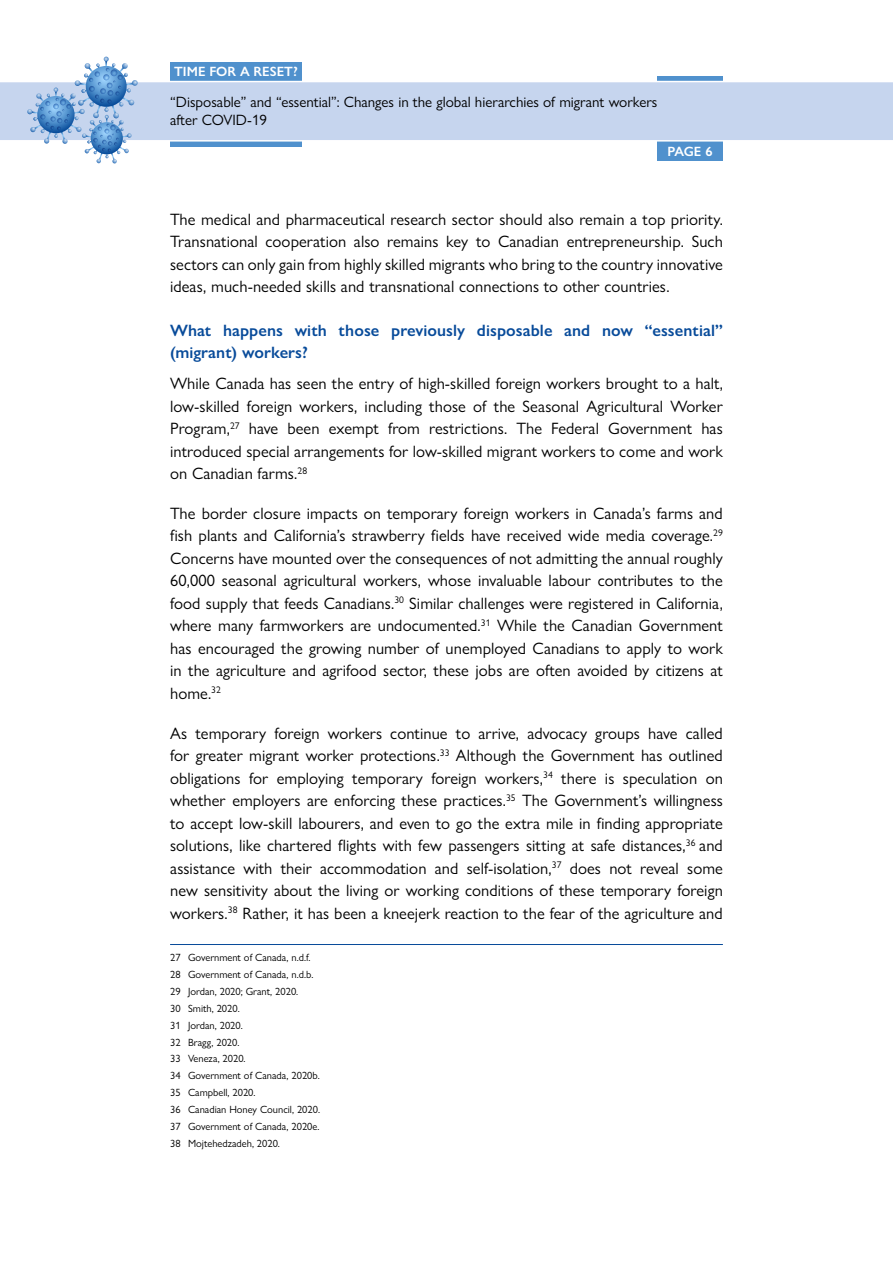
<style>
.page{position:relative;width:893px;height:1263px;background:#fff}
.page>*{position:absolute;margin:0;border:0;box-sizing:border-box;transform-origin:0 0}
.Body_text{font:16.5px/22.5px "Gill Sans Nova";letter-spacing:.005em;color:#000;text-align:justify}
.Subhead{font:600 16.5px/22.5px "Gill Sans Nova";letter-spacing:.005em;color:#084b9a}
.t1{font:15px/18px "Gill Sans Nova";color:#000}
.t2{font:600 13.5px "Gill Sans Nova";color:#fff}
.footnote{font:10.5px "Gill Sans Nova";color:#000}
</style>
<div class="page">
<div style="left:657px;top:76px;width:66px;height:85px;background:#5091cd"></div>
<div style="left:170px;top:62px;width:132px;height:84px;background:#5091cd"></div>
<div style="left:0;top:81px;width:893px;height:61px;background:#c6d5ee"></div>
<svg style="left:27px;top:57px;width:111px;height:106px"></svg>
<hr style="left:170px;top:944px;width:553px;height:1px;background:#084b9a">
<p class="t2" style="left:174px;top:63px;width:125px">TIME FOR A RESET?</p>
<p class="t1" style="left:170px;top:93px;width:489px">“Disposable” and “essential”: Changes in the global hierarchies of migrant workers after COVID-19</p>
<p class="t2" style="left:667px;top:143px;width:47px">PAGE 6</p>
<p class="Body_text" style="left:170px;top:208px;width:554px">The medical and pharmaceutical research sector should also remain a top priority.<br>Transnational cooperation also remains key to Canadian entrepreneurship. Such sectors can only gain from highly skilled migrants who bring to the country innovative ideas, much-needed skills and transnational connections to other countries.</p>
<p class="Subhead" style="left:170px;top:319px;width:554px">What happens with those previously disposable and now “essential” (migrant) workers?</p>
<p class="Body_text" style="left:170px;top:372px;width:554px">While Canada has seen the entry of high-skilled foreign workers brought to a halt, low-skilled foreign workers, including those of the Seasonal Agricultural Worker Program,<sup>27</sup> have been exempt from restrictions. The Federal Government has introduced special arrangements for low-skilled migrant workers to come and work on Canadian farms.<sup>28</sup></p>
<p class="Body_text" style="left:170px;top:502px;width:554px">The border closure impacts on temporary foreign workers in Canada’s farms and fish plants and California’s strawberry fields have received wide media coverage.<sup>29<br></sup>Concerns have mounted over the consequences of not admitting the annual roughly 60,000 seasonal agricultural workers, whose invaluable labour contributes to the food supply that feeds Canadians.<sup>30</sup> Similar challenges were registered in California, where many farmworkers are undocumented.<sup>31</sup> While the Canadian Government has encouraged the growing number of unemployed Canadians to apply to work in the agriculture and agrifood sector, these jobs are often avoided by citizens at home.<sup>32</sup></p>
<p class="Body_text" style="left:170px;top:721px;width:554px">As temporary foreign workers continue to arrive, advocacy groups have called for greater migrant worker protections.<sup>33</sup> Although the Government has outlined obligations for employing temporary foreign workers,<sup>34</sup> there is speculation on whether employers are enforcing these practices.<sup>35</sup> The Government’s willingness to accept low-skill labourers, and even to go the extra mile in finding appropriate solutions, like chartered flights with few passengers sitting at safe distances,<sup>36</sup> and assistance with their accommodation and self-isolation,<sup>37</sup> does not reveal some new sensitivity about the living or working conditions of these temporary foreign workers.<sup>38</sup> Rather, it has been a kneejerk reaction to the fear of the agriculture and</p>
<p class="footnote" style="left:170px;top:951px;width:142px">27 Government of Canada, n.d.f.</p>
<p class="footnote" style="left:170px;top:968px;width:145px">28 Government of Canada, n.d.b.</p>
<p class="footnote" style="left:170px;top:985px;width:130px">29 Jordan, 2020; Grant, 2020.</p>
<p class="footnote" style="left:170px;top:1002px;width:71px">30 Smith, 2020.</p>
<p class="footnote" style="left:170px;top:1019px;width:74px">31 Jordan, 2020.</p>
<p class="footnote" style="left:170px;top:1036px;width:71px">32 Bragg, 2020.</p>
<p class="footnote" style="left:170px;top:1052px;width:77px">33 Veneza, 2020.</p>
<p class="footnote" style="left:170px;top:1069px;width:151px">34 Government of Canada, 2020b.</p>
<p class="footnote" style="left:170px;top:1086px;width:87px">35 Campbell, 2020.</p>
<p class="footnote" style="left:170px;top:1103px;width:151px">36 Canadian Honey Council, 2020.</p>
<p class="footnote" style="left:170px;top:1120px;width:151px">37 Government of Canada, 2020e.</p>
<p class="footnote" style="left:170px;top:1137px;width:111px">38 Mojtehedzadeh, 2020.</p>
</div>
